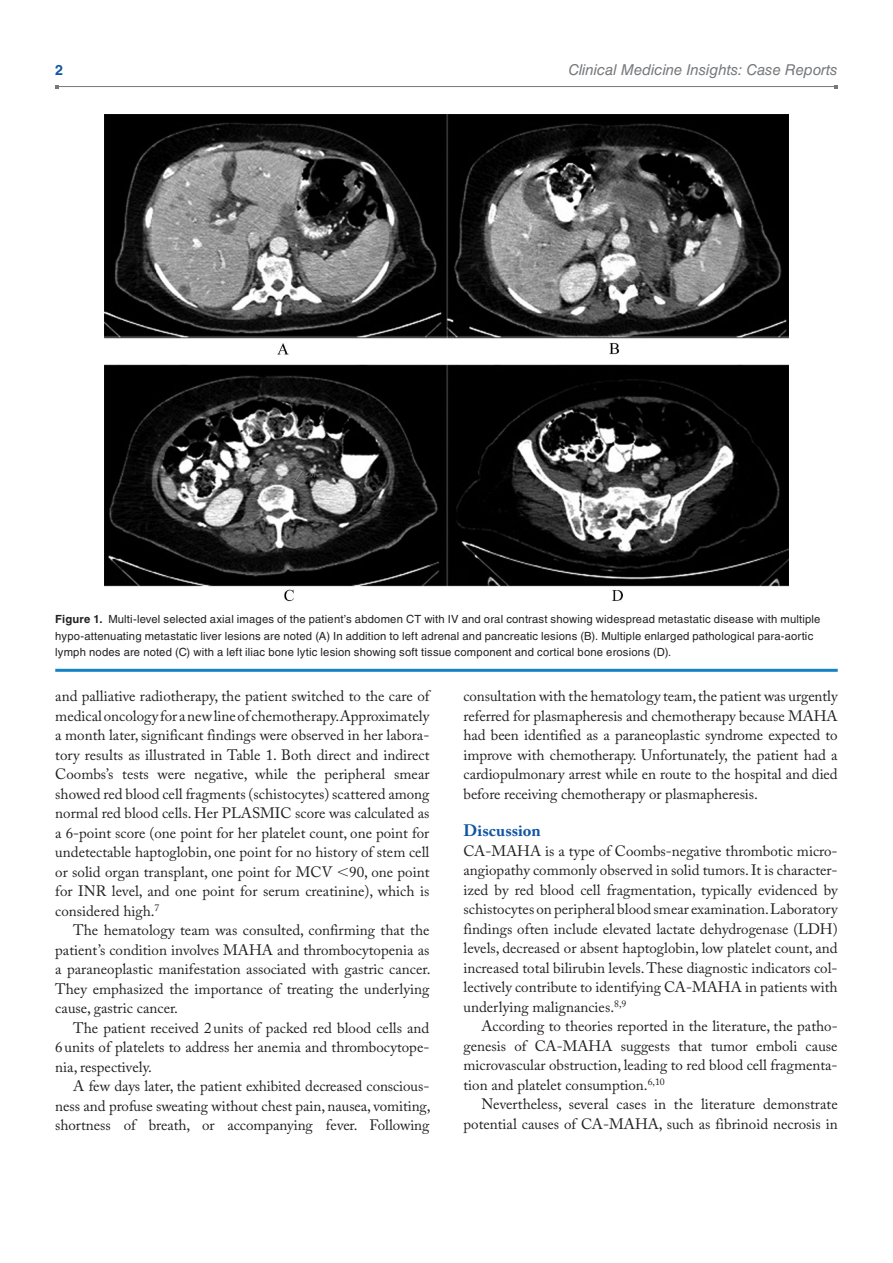
<style>
.page{position:relative;width:893px;height:1263px;background:#fff}
.page>*{position:absolute;margin:0;border:0;box-sizing:border-box;transform-origin:0 0}
.t1{font:700 16.5px "Adobe Caslon Pro";letter-spacing:.005em;color:#1055a4}
.t2{font:15px/19.5px "Adobe Caslon Pro";color:#231f20;text-align:justify}
.t3{font:italic 15px "Helvetica LT Std";letter-spacing:-.005em;color:#76787b}
.t4{font:700 14.25px "Helvetica LT Std";color:#1055a4}
.t5{font:11.25px/16.5px "Helvetica LT Std";letter-spacing:.015em;color:#231f20}
.s1{font-weight:700}
</style>
<div class="page">
<hr style="left:57px;top:86px;width:779px;height:1px;background:#76787b">
<hr style="left:55px;top:669px;width:783px;height:3px;background:#1582c5">
<img style="left:105px;top:115px;width:683px;height:487px">
<p class="t4" style="left:55px;top:61px;width:9px">2</p>
<p class="t3" style="left:568px;top:61px;width:271px">Clinical Medicine Insights: Case Reports</p>
<p class="t5" style="left:55px;top:611px;width:767px"><span class="s1">Figure 1.</span> Multi-level selected axial images of the patient’s abdomen CT with IV and oral contrast showing widespread metastatic disease with multiple hypo-attenuating metastatic liver lesions are noted (A) In addition to left adrenal and pancreatic lesions (B). Multiple enlarged pathological para-aortic lymph nodes are noted (C) with a left iliac bone lytic lesion showing soft tissue component and cortical bone erosions (D).</p>
<p class="t2" style="left:55px;top:686px;width:376px">and palliative radiotherapy, the patient switched to the care of medical oncology for a new line of chemotherapy. Approximately a month later, significant findings were observed in her labora&shy;tory results as illustrated in Table 1. Both direct and indirect Coombs’s tests were negative, while the peripheral smear showed red blood cell fragments (schistocytes) scattered among normal red blood cells. Her PLASMIC score was calculated as a 6-point score (one point for her platelet count, one point for undetectable haptoglobin, one point for no history of stem cell or solid organ transplant, one point for MCV 90, one point for INR level, and one point for serum creatinine), which is considered high.<sup>7</sup></p>
<p class="t2" style="left:55px;top:920px;width:377px;text-indent:18px">The hematology team was consulted, confirming that the patient’s condition involves MAHA and thrombocytopenia as a paraneoplastic manifestation associated with gastric cancer.<br>They emphasized the importance of treating the underlying cause, gastric cancer.</p>
<p class="t2" style="left:55px;top:1018px;width:376px;text-indent:18px">The patient received 2units of packed red blood cells and 6units of platelets to address her anemia and thrombocytope&shy;nia, respectively.</p>
<p class="t2" style="left:55px;top:1076px;width:377px;text-indent:18px">A few days later, the patient exhibited decreased conscious&shy;ness and profuse sweating without chest pain, nausea, vomiting, shortness of breath, or accompanying fever. Following</p>
<p class="t2" style="left:463px;top:686px;width:376px">consultation with the hematology team, the patient was urgently referred for plasmapheresis and chemotherapy because MAHA had been identified as a paraneoplastic syndrome expected to improve with chemotherapy. Unfortunately, the patient had a cardiopulmonary arrest while en route to the hospital and died before receiving chemotherapy or plasmapheresis.</p>
<p class="t1" style="left:463px;top:821px;width:79px">Discussion</p>
<p class="t2" style="left:463px;top:841px;width:376px">CA-MAHA is a type of Coombs-negative thrombotic micro&shy;angiopathy commonly observed in solid tumors. It is character&shy;ized by red blood cell fragmentation, typically evidenced by schistocytes on peripheral blood smear examination. Laboratory findings often include elevated lactate dehydrogenase (LDH) levels, decreased or absent haptoglobin, low platelet count, and increased total bilirubin levels. These diagnostic indicators col&shy;lectively contribute to identifying CA-MAHA in patients with underlying malignancies.<sup>8,9</sup></p>
<p class="t2" style="left:463px;top:1016px;width:376px;text-indent:18px">According to theories reported in the literature, the patho&shy;genesis of CA-MAHA suggests that tumor emboli cause microvascular obstruction, leading to red blood cell fragmenta&shy;tion and platelet consumption.<sup>6,10</sup></p>
<p class="t2" style="left:463px;top:1094px;width:376px;text-align:right">Nevertheless, several cases in the literature demonstrate potential causes of CA-MAHA, such as fibrinoid necrosis in</p>
</div>
